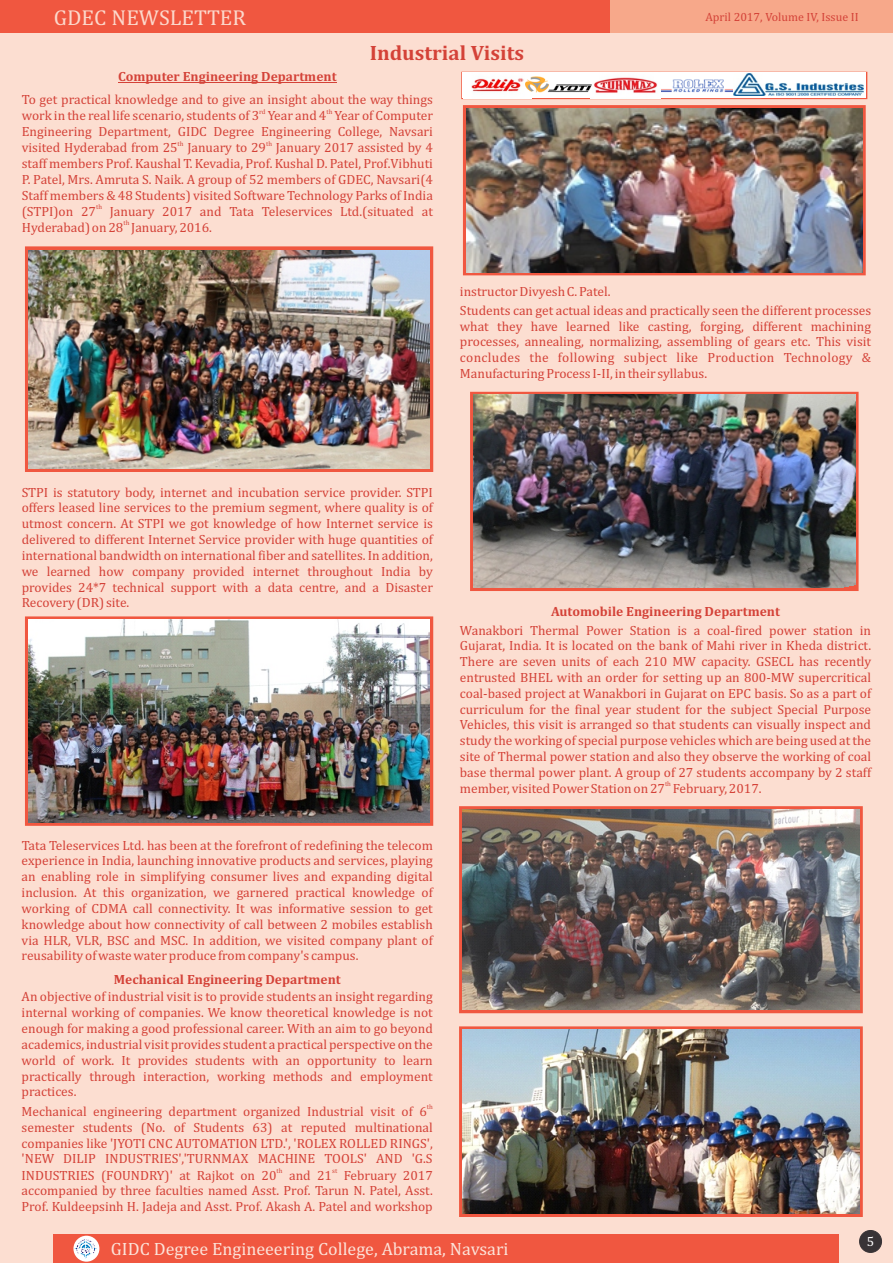
<style>
.page{position:relative;width:893px;height:1263px;background:#fff}
.page>*{position:absolute;margin:0;border:0;box-sizing:border-box;transform-origin:0 0}
.t1{font:21.75px "Cambria";color:#fcd9cc}
.t2{font:700 21px "Cambria";color:#d44238}
.t3{font:18px "Cambria";color:#fce3d9}
.t4{font:13.5px/15.9px "Cambria";color:#d44238;text-align:justify}
.t5{font:700 13.5px "Cambria";color:#d44238}
.t6{font:13.5px "Cambria";color:#fff}
.t7{font:12px "Cambria";color:#d44238}
.t8{font:6.75px "Cambria";color:#d44238}
</style>
<div class="page">
<div style="left:0;top:15px;width:893px;height:1248px;background:#fcded1"></div>
<div style="left:0;top:0;width:611px;height:33px;background:#f05740"></div>
<div style="left:611px;top:0;width:282px;height:33px;background:#f7a88a"></div>
<div style="left:859px;top:1230px;width:23px;height:22px;background:#383336;border:1px solid #383336;border-radius:50%"></div>
<div style="left:53px;top:1234px;width:786px;height:29px;background:#f05740"></div>
<svg style="left:73px;top:1236px;width:26px;height:26px"></svg>
<img style="left:75px;top:1237px;width:23px;height:23px">
<hr style="left:118px;top:82px;width:219px;height:1px;background:#d44238">
<div style="left:25px;top:616px;width:408px;height:210px;border:7px solid #f05740"></div>
<img style="left:28px;top:620px;width:402px;height:202px">
<div style="left:25px;top:247px;width:408px;height:225px;border:7px solid #f05740"></div>
<img style="left:28px;top:250px;width:402px;height:218px">
<div style="left:463px;top:105px;width:403px;height:170px;border:7px solid #f05740"></div>
<img style="left:466px;top:108px;width:396px;height:164px">
<div style="left:459px;top:1026px;width:404px;height:191px;border:6px solid #f05740"></div>
<img style="left:462px;top:1029px;width:397px;height:185px">
<div style="left:459px;top:806px;width:404px;height:207px;border:7px solid #f05740"></div>
<img style="left:463px;top:809px;width:396px;height:201px">
<div style="left:461px;top:72px;width:406px;height:27px;border:2px solid #f05740"></div>
<div style="left:462px;top:73px;width:404px;height:25px;background:#fff"></div>
<img style="left:661px;top:79px;width:72px;height:14px">
<img style="left:471px;top:78px;width:55px;height:15px">
<img style="left:733px;top:73px;width:131px;height:23px">
<img style="left:526px;top:76px;width:131px;height:17px">
<div style="left:470px;top:392px;width:389px;height:199px;border:6px solid #f05740"></div>
<img style="left:473px;top:395px;width:382px;height:193px">
<h1 class="t1" style="left:54px;top:8px;width:194px">GDEC NEWSLETTER</h1>
<p class="t7" style="left:705px;top:11px;width:155px">April 2017, Volume IV, Issue II</p>
<h2 class="t2" style="left:370px;top:44px;width:156px">Industrial Visits</h2>
<p class="t5" style="left:118px;top:70px;width:220px">Computer Engineering Department</p>
<p class="t4" style="left:22px;top:93px;width:413px">To get practical knowledge and to give an insight about the way things</p>
<p class="t8" style="left:259px;top:108px;width:8px">rd</p>
<p class="t8" style="left:326px;top:108px;width:8px">th</p>
<p class="t4" style="left:22px;top:109px;width:413px">work in the real life scenario, students of 3 Year and 4 Year of Computer<br>Engineering Department, GIDC Degree Engineering College, Navsari</p>
<p class="t8" style="left:178px;top:140px;width:8px">th</p>
<p class="t8" style="left:266px;top:140px;width:8px">th</p>
<p class="t4" style="left:22px;top:141px;width:413px">visited Hyderabad from 25 January to 29 January 2017 assisted by 4 staff members Prof. Kaushal T. Kevadia, Prof. Kushal D. Patel, Prof.Vibhuti P. Patel, Mrs. Amruta S. Naik. A group of 52 members of GDEC, Navsari(4<br>Staff members &amp; 48 Students) visited Software Technology Parks of India</p>
<p class="t8" style="left:96px;top:204px;width:8px">th</p>
<p class="t4" style="left:22px;top:204px;width:413px">(STPI)on 27 January 2017 and Tata Teleservices Ltd.(situated at</p>
<p class="t8" style="left:123px;top:220px;width:8px">th</p>
<p class="t4" style="left:22px;top:221px;width:192px">Hyderabad) on 28 January, 2016.</p>
<p class="t4" style="left:460px;top:282px;width:413px;line-height:19px">instructor Divyesh C. Patel.<br>Students can get actual ideas and practically seen the different processes</p>
<p class="t4" style="left:460px;top:319px;width:413px">what they have learned like casting, forging, different machining processes, annealing, normalizing, assembling of gears etc. This visit concludes the following subject like Production Technology &amp; Manufacturing Process I-II, in their syllabus.</p>
<p class="t4" style="left:22px;top:485px;width:413px">STPI is statutory body, internet and incubation service provider. STPI offers leased line services to the premium segment, where quality is of utmost concern. At STPI we got knowledge of how Internet service is delivered to different Internet Service provider with huge quantities of international bandwidth on international fiber and satellites. In addition, we learned how company provided internet throughout India by provides 24*7 technical support with a data centre, and a Disaster Recovery (DR) site.</p>
<p class="t4" style="left:22px;top:838px;width:413px">Tata Teleservices Ltd. has been at the forefront of redefining the telecom experience in India, launching innovative products and services, playing an enabling role in simplifying consumer lives and expanding digital inclusion. At this organization, we garnered practical knowledge of working of CDMA call connectivity. It was informative session to get knowledge about how connectivity of call between 2 mobiles establish via HLR, VLR, BSC and MSC. In addition, we visited company plant of reusability of waste water produce from company's campus.</p>
<p class="t5" style="left:114px;top:973px;width:229px">Mechanical Engineering Department</p>
<p class="t4" style="left:22px;top:990px;width:413px">An objective of industrial visit is to provide students an insight regarding internal working of companies. We know theoretical knowledge is not enough for making a good professional career. With an aim to go beyond academics, industrial visit provides student a practical perspective on the world of work. It provides students with an opportunity to learn practically through interaction, working methods and employment practices.</p>
<p class="t8" style="left:427px;top:1104px;width:8px">th</p>
<p class="t4" style="left:22px;top:1104px;width:413px;text-align:left">Mechanical engineering department organized Industrial visit of 6 semester students (No. of Students 63) at reputed multinational companies like 'JYOTI CNC AUTOMATION LTD.', 'ROLEX ROLLED RINGS', 'NEW DILIP INDUSTRIES','TURNMAX MACHINE TOOLS' AND 'G.S</p>
<p class="t8" style="left:277px;top:1167px;width:8px">th</p>
<p class="t8" style="left:332px;top:1167px;width:7px">st</p>
<p class="t4" style="left:22px;top:1168px;width:413px">INDUSTRIES (FOUNDRY)' at Rajkot on 20 and 21 February 2017 accompanied by three faculties named Asst. Prof. Tarun N. Patel, Asst.<br>Prof. Kuldeepsinh H. Jadeja and Asst. Prof. Akash A. Patel and workshop</p>
<p class="t5" style="left:551px;top:605px;width:230px">Automobile Engineering Department</p>
<p class="t4" style="left:460px;top:623px;width:413px">Wanakbori Thermal Power Station is a coal-fired power station in Gujarat, India. It is located on the bank of Mahi river in Kheda district.<br>There are seven units of each 210 MW capacity. GSECL has recently entrusted BHEL with an order for setting up an 800-MW supercritical coal-based project at Wanakbori in Gujarat on EPC basis. So as a part of curriculum for the final year student for the subject Special Purpose Vehicles, this visit is arranged so that students can visually inspect and study the working of special purpose vehicles which are being used at the site of Thermal power station and also they observe the working of coal base thermal power plant. A group of 27 students accompany by 2 staff</p>
<p class="t8" style="left:665px;top:781px;width:8px">th</p>
<p class="t4" style="left:460px;top:781px;width:303px">member, visited Power Station on 27 February, 2017.</p>
<h3 class="t3" style="left:111px;top:1241px;width:399px">GIDC Degree Engineeering College, Abrama, Navsari</h3>
<p class="t6" style="left:867px;top:1235px;width:9px">5</p>
</div>
